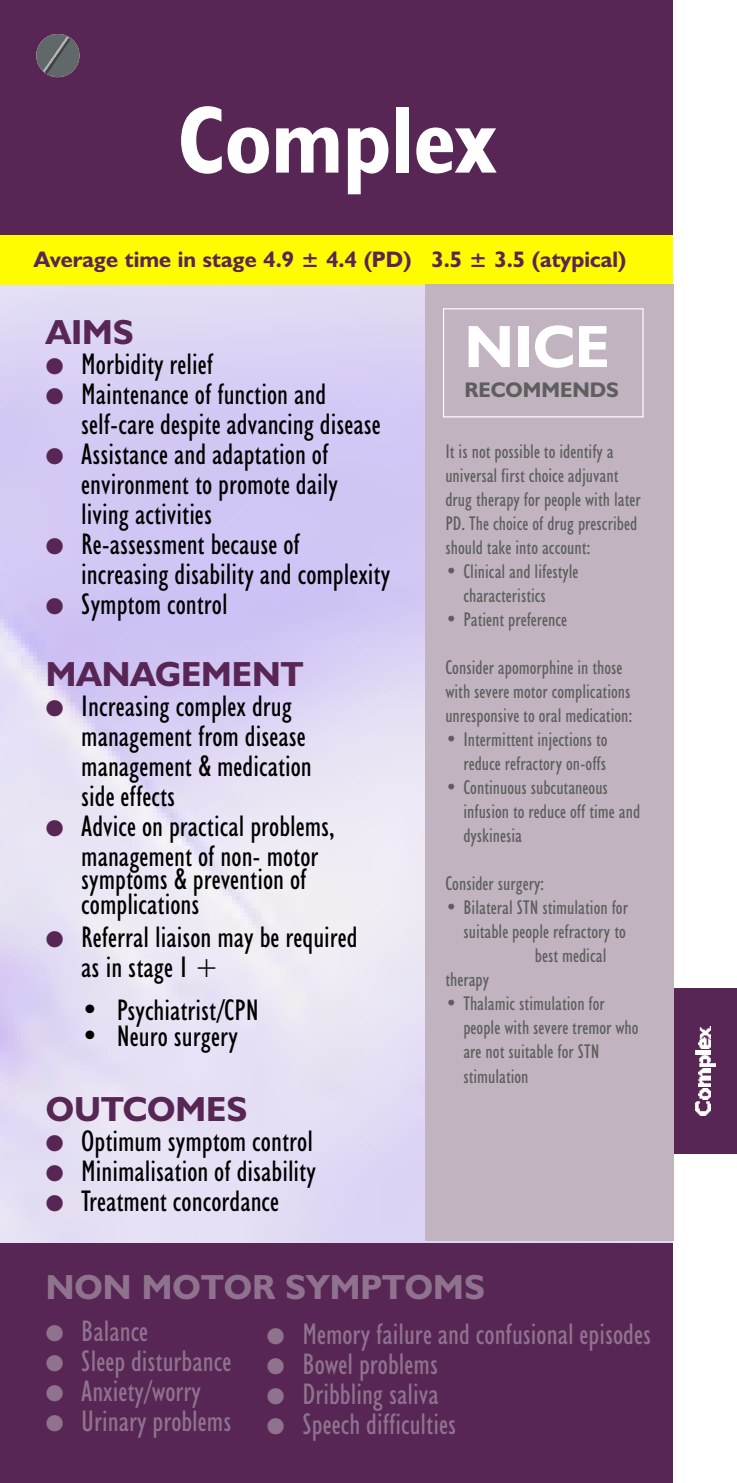
<style>
.page{position:relative;width:737px;height:1483px;background:#fff}
.page>*{position:absolute;margin:0;border:0;box-sizing:border-box;transform-origin:0 0}
.t1{font:700 condensed 95.5px "Humanist 521 BT";color:#fff}
.t2{font:700 60px "Humanist 521 BT";color:#fff}
.t3{font:700 35px "Humanist 521 BT";color:#572655}
.t4{font:700 35px "Humanist 521 BT";color:#8f738e}
.t5{font:condensed 30px/30px "Humanist 521 BT";color:#000}
.t6{font:condensed 30px "Humanist 521 BT";color:#8f738e}
.t7{font:700 22.5px "Humanist 521 BT";color:#572655}
.t8{font:700 21.25px "Humanist 521 BT";color:#5e5e5e}
.t9{font:condensed 20px/24px "Humanist 521 BT";color:#5e5e5e}
.s1{color:#572655}
</style>
<div class="page">
<div style="left:0;top:989px;width:736px;height:165px;background:#572655"></div>
<img style="left:695px;top:1101px;width:14px;height:14px">
<svg style="left:698px;top:1088px;width:11px;height:12px"></svg>
<img style="left:698px;top:1068px;width:11px;height:18px">
<img style="left:699px;top:1055px;width:15px;height:12px">
<img style="left:695px;top:1050px;width:14px;height:4px">
<svg style="left:698px;top:1038px;width:11px;height:11px"></svg>
<img style="left:699px;top:1027px;width:10px;height:11px">
<img style="left:0;top:285px;width:672px;height:958px">
<div style="left:0;top:1px;width:672px;height:234px;background:#572655"></div>
<div style="left:0;top:235px;width:672px;height:50px;background:#fffc00"></div>
<div style="left:0;top:1243px;width:672px;height:240px;background:#572655"></div>
<div style="left:424px;top:284px;width:248px;height:957px;background:#c1b3c0"></div>
<svg style="left:36px;top:34px;width:43px;height:43px"></svg>
<svg style="left:443px;top:308px;width:200px;height:109px"></svg>
<h1 class="t1" style="left:178px;top:107px;width:319px">Complex</h1>
<p class="t7" style="left:34px;top:252px;width:593px">Average time in stage 4.9 ± 4.4 (PD) 3.5 ± 3.5 (atypical)</p>
<h3 class="t3" style="left:46px;top:320px;width:89px">AIMS</h3>
<h3 class="t5" style="left:46px;top:352px;width:169px"><span class="s1">●</span> Morbidity relief</h3>
<h3 class="t5" style="left:81px;top:382px;width:301px;text-indent:-35px"><span class="s1">●</span> Maintenance of function and self-care despite advancing disease</h3>
<h3 class="t5" style="left:81px;top:442px;width:258px;text-indent:-35px"><span class="s1">●</span> Assistance and adaptation of environment to promote daily living activities</h3>
<h3 class="t5" style="left:81px;top:532px;width:310px;text-indent:-35px"><span class="s1">●</span> Re-assessment because of increasing disability and complexity</h3>
<h3 class="t5" style="left:46px;top:592px;width:183px"><span class="s1">●</span> Symptom control</h3>
<h3 class="t3" style="left:46px;top:662px;width:259px">MANAGEMENT</h3>
<h3 class="t5" style="left:81px;top:694px;width:232px;text-indent:-35px"><span class="s1">●</span> Increasing complex drug management from disease management &amp; medication side effects</h3>
<h3 class="t5" style="left:81px;top:814px;width:255px;text-indent:-35px"><span class="s1">●</span> Advice on practical problems, management of non- motor</h3>
<h3 class="t5" style="left:81px;top:869px;width:227px;line-height:25.2px">symptoms &amp; prevention of complications</h3>
<h3 class="t5" style="left:81px;top:925px;width:278px;text-indent:-35px"><span class="s1">●</span> Referral liaison may be required as in stage 1 +</h3>
<h3 class="t5" style="left:81px;top:998px;width:179px">• Psychiatrist/CPN</h3>
<h3 class="t5" style="left:81px;top:1024px;width:158px">• Neuro surgery</h3>
<h3 class="t3" style="left:46px;top:1097px;width:203px">OUTCOMES</h3>
<h3 class="t5" style="left:46px;top:1129px;width:268px"><span class="s1">●</span> Optimum symptom control</h3>
<h3 class="t5" style="left:46px;top:1159px;width:271px"><span class="s1">●</span> Minimalisation of disability</h3>
<h3 class="t5" style="left:46px;top:1189px;width:235px"><span class="s1">●</span> Treatment concordance</h3>
<h2 class="t2" style="left:464px;top:326px;width:146px">NICE</h2>
<p class="t8" style="left:464px;top:382px;width:156px">RECOMMENDS</p>
<p class="t9" style="left:445px;top:442px;width:197px">It is not possible to identify a universal first choice adjuvant drug therapy for people with later<br>PD. The choice of drug prescribed should take into account:</p>
<p class="t9" style="left:463px;top:562px;width:117px;text-indent:-18px">• Clinical and lifestyle characteristics</p>
<p class="t9" style="left:445px;top:610px;width:123px">• Patient preference</p>
<p class="t9" style="left:445px;top:658px;width:188px">Consider apomorphine in those with severe motor complications unresponsive to oral medication:</p>
<p class="t9" style="left:445px;top:730px;width:164px;text-align:right">• Intermittent injections to reduce refractory on-offs</p>
<p class="t9" style="left:463px;top:778px;width:178px;text-indent:-18px">• Continuous subcutaneous infusion to reduce off time and dyskinesia</p>
<p class="t9" style="left:445px;top:874px;width:100px">Consider surgery:</p>
<p class="t9" style="left:445px;top:898px;width:184px">• Bilateral STN stimulation for</p>
<p class="t9" style="left:463px;top:922px;width:164px">suitable people refractory to</p>
<p class="t9" style="left:534px;top:946px;width:73px">best medical</p>
<p class="t9" style="left:445px;top:970px;width:45px">therapy</p>
<p class="t9" style="left:463px;top:994px;width:177px;text-indent:-18px">• Thalamic stimulation for people with severe tremor who are not suitable for STN stimulation</p>
<h3 class="t4" style="left:46px;top:1274px;width:440px">NON MOTOR SYMPTOMS</h3>
<h3 class="t6" style="left:46px;top:1320px;width:104px">● Balance</h3>
<h3 class="t6" style="left:46px;top:1350px;width:187px">● Sleep disturbance</h3>
<h3 class="t6" style="left:46px;top:1380px;width:157px">● Anxiety/worry</h3>
<h3 class="t6" style="left:46px;top:1410px;width:187px">● Urinary problems</h3>
<h3 class="t6" style="left:267px;top:1323px;width:385px">● Memory failure and confusional episodes</h3>
<h3 class="t6" style="left:267px;top:1353px;width:172px">● Bowel problems</h3>
<h3 class="t6" style="left:267px;top:1383px;width:173px">● Dribbling saliva</h3>
<h3 class="t6" style="left:267px;top:1413px;width:190px">● Speech difficulties</h3>
</div>
